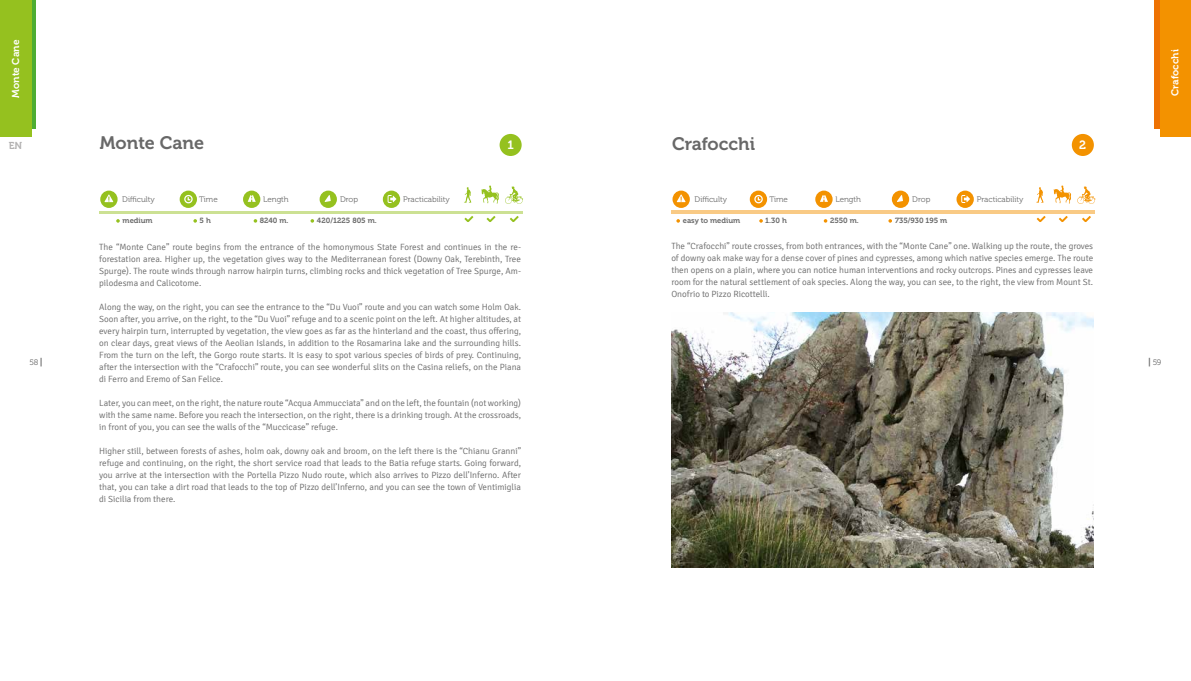
<style>
.page{position:relative;width:1191px;height:681px;background:#fff}
.page>*{position:absolute;margin:0;border:0;box-sizing:border-box;transform-origin:0 0}
.t1{font:18px "Museo 700";color:#686868}
.t2{font:12px "Museo 700";color:#fff}
.t3{font:10px "Museo 700";color:#fff}
.t4{font:10px "Museo 700";color:#b3b2b2}
.t5{font:300 9px/12px "Signika";color:#686868;text-align:justify}
.t6{font:8px "Museo 300";color:#686868}
.t7{font:7.5px "Museo 700";color:#686868}
.s1{font-family:"Museo 700";font-size:9px}
</style>
<div class="page">
<img style="left:671px;top:312px;width:422px;height:255px">
<hr style="left:99px;top:211px;width:424px;height:2px;background:#95c11f">
<hr style="left:671px;top:210px;width:424px;height:3px;background:#f39200">
<svg style="left:100px;top:190px;width:18px;height:18px"></svg>
<svg style="left:672px;top:190px;width:18px;height:18px"></svg>
<svg style="left:116px;top:219px;width:4px;height:3px"></svg>
<svg style="left:676px;top:219px;width:4px;height:3px"></svg>
<svg style="left:759px;top:219px;width:4px;height:3px"></svg>
<svg style="left:105px;top:194px;width:8px;height:8px"></svg>
<svg style="left:677px;top:194px;width:8px;height:8px"></svg>
<div style="left:243px;top:190px;width:17px;height:18px;background:#95c11f;border-radius:50%"></div>
<div style="left:815px;top:190px;width:17px;height:18px;background:#f39200;border-radius:50%"></div>
<svg style="left:248px;top:195px;width:8px;height:7px"></svg>
<svg style="left:820px;top:195px;width:8px;height:7px"></svg>
<div style="left:319px;top:190px;width:18px;height:18px;background:#95c11f;border-radius:50%"></div>
<div style="left:892px;top:190px;width:17px;height:18px;background:#f39200;border-radius:50%"></div>
<div style="left:383px;top:190px;width:17px;height:18px;background:#95c11f;border-radius:50%"></div>
<div style="left:956px;top:190px;width:17px;height:18px;background:#f39200;border-radius:50%"></div>
<svg style="left:325px;top:195px;width:6px;height:7px"></svg>
<svg style="left:897px;top:195px;width:6px;height:7px"></svg>
<div style="left:180px;top:190px;width:17px;height:18px;background:#95c11f;border-radius:50%"></div>
<div style="left:750px;top:190px;width:17px;height:18px;background:#f39200;border-radius:50%"></div>
<svg style="left:184px;top:195px;width:9px;height:8px"></svg>
<svg style="left:754px;top:195px;width:9px;height:8px"></svg>
<svg style="left:387px;top:195px;width:9px;height:8px"></svg>
<svg style="left:961px;top:195px;width:9px;height:8px"></svg>
<svg style="left:464px;top:187px;width:7px;height:16px"></svg>
<svg style="left:1036px;top:187px;width:7px;height:16px"></svg>
<svg style="left:481px;top:185px;width:18px;height:18px"></svg>
<svg style="left:1053px;top:185px;width:18px;height:18px"></svg>
<svg style="left:505px;top:186px;width:18px;height:18px"></svg>
<svg style="left:1077px;top:186px;width:18px;height:18px"></svg>
<svg style="left:464px;top:216px;width:9px;height:6px"></svg>
<svg style="left:1036px;top:216px;width:9px;height:6px"></svg>
<svg style="left:486px;top:216px;width:9px;height:6px"></svg>
<svg style="left:1059px;top:216px;width:8px;height:6px"></svg>
<svg style="left:510px;top:216px;width:8px;height:6px"></svg>
<svg style="left:1082px;top:216px;width:9px;height:6px"></svg>
<div style="left:2px;top:0;width:34px;height:129px;background:linear-gradient(to bottom,#4ead33,#4ead33)"></div>
<div style="left:499px;top:134px;width:22px;height:22px;background:#95c11f;border-radius:50%"></div>
<div style="left:1071px;top:134px;width:22px;height:22px;background:#f39200;border-radius:50%"></div>
<div style="left:0;top:0;width:31px;height:137px;background:#95c11f"></div>
<div style="left:1155px;top:0;width:36px;height:129px;background:#ee7203"></div>
<div style="left:1160px;top:0;width:31px;height:137px;background:#f39200"></div>
<p class="t3" style="left:10px;top:98px;width:59px;rotate:-90deg">Monte Cane</p>
<p class="t4" style="left:9px;top:140px;width:15px">EN</p>
<h1 class="t1" style="left:100px;top:133px;width:106px">Monte Cane</h1>
<h1 class="t1" style="left:672px;top:133px;width:84px">Crafocchi</h1>
<h2 class="t2" style="left:507px;top:138px;width:8px">1</h2>
<h2 class="t2" style="left:1079px;top:138px;width:8px">2</h2>
<p class="t3" style="left:1169px;top:96px;width:48px;rotate:-90deg">Crafocchi</p>
<p class="t6" style="left:122px;top:195px;width:34px">Difficulty</p>
<p class="t6" style="left:199px;top:195px;width:20px">Time</p>
<p class="t6" style="left:263px;top:195px;width:27px">Length</p>
<p class="t6" style="left:340px;top:195px;width:20px">Drop</p>
<p class="t6" style="left:694px;top:195px;width:34px">Difficulty</p>
<p class="t6" style="left:769px;top:195px;width:20px">Time</p>
<p class="t6" style="left:835px;top:195px;width:27px">Length</p>
<p class="t6" style="left:912px;top:195px;width:20px">Drop</p>
<p class="t7" style="left:123px;top:216px;width:32px">medium</p>
<p class="t7" style="left:200px;top:216px;width:13px">5 h</p>
<p class="t7" style="left:260px;top:216px;width:30px">8240 m.</p>
<p class="t7" style="left:317px;top:216px;width:61px">420/1225 805 m.</p>
<p class="t7" style="left:683px;top:216px;width:59px">easy to medium</p>
<p class="t7" style="left:765px;top:216px;width:23px">1.30 h</p>
<p class="t7" style="left:830px;top:216px;width:30px">2550 m.</p>
<p class="t7" style="left:895px;top:216px;width:54px">735/930 195 m</p>
<p class="t6" style="left:403px;top:195px;width:48px">Practicability</p>
<p class="t6" style="left:977px;top:195px;width:48px">Practicability</p>
<p class="t5" style="left:671px;top:240px;width:423px">The “Crafocchi” route crosses, from both entrances, with the “Monte Cane” one. Walking up the route, the groves of downy oak make way for a dense cover of pines and cypresses, among which native species emerge. The route then opens on a plain, where you can notice human interventions and rocky outcrops. Pines and cypresses leave room for the natural settlement of oak species. Along the way, you can see, to the right, the view from Mount St.<br>Onofrio to Pizzo Ricottelli.</p>
<p class="t5" style="left:99px;top:240px;width:423px">The “Monte Cane” route begins from the entrance of the homonymous State Forest and continues in the re&shy;forestation area. Higher up, the vegetation gives way to the Mediterranean forest (Downy Oak, Terebinth, Tree Spurge). The route winds through narrow hairpin turns, climbing rocks and thick vegetation of Tree Spurge, Am&shy;pilodesma and Calicotome.</p>
<p class="t5" style="left:99px;top:300px;width:423px">Along the way, on the right, you can see the entrance to the “Du Vuoi” route and you can watch some Holm Oak.<br>Soon after, you arrive, on the right, to the “Du Vuoi” refuge and to a scenic point on the left. At higher altitudes, at every hairpin turn, interrupted by vegetation, the view goes as far as the hinterland and the coast, thus offering, on clear days, great views of the Aeolian Islands, in addition to the Rosamarina lake and the surrounding hills.<br>From the turn on the left, the Gorgo route starts. It is easy to spot various species of birds of prey. Continuing, after the intersection with the “Crafocchi” route, you can see wonderful slits on the Casina reliefs, on the Piana di Ferro and Eremo of San Felice.</p>
<p class="t5" style="left:99px;top:396px;width:423px">Later, you can meet, on the right, the nature route “Acqua Ammucciata” and on the left, the fountain (not working) with the same name. Before you reach the intersection, on the right, there is a drinking trough. At the crossroads, in front of you, you can see the walls of the “Muccicase” refuge.</p>
<p class="t5" style="left:99px;top:444px;width:423px">Higher still, between forests of ashes, holm oak, downy oak and broom, on the left there is the “Chianu Granni” refuge and continuing, on the right, the short service road that leads to the Batia refuge starts. Going forward, you arrive at the intersection with the Portella Pizzo Nudo route, which also arrives to Pizzo dell’Inferno. After that, you can take a dirt road that leads to the top of Pizzo dell’Inferno, and you can see the town of Ventimiglia di Sicilia from there.</p>
<p class="t6" style="left:30px;top:358px;width:15px">58 <span class="s1">|</span></p>
<p class="t6" style="left:1148px;top:358px;width:15px"><span class="s1">|</span> 59</p>
</div>
